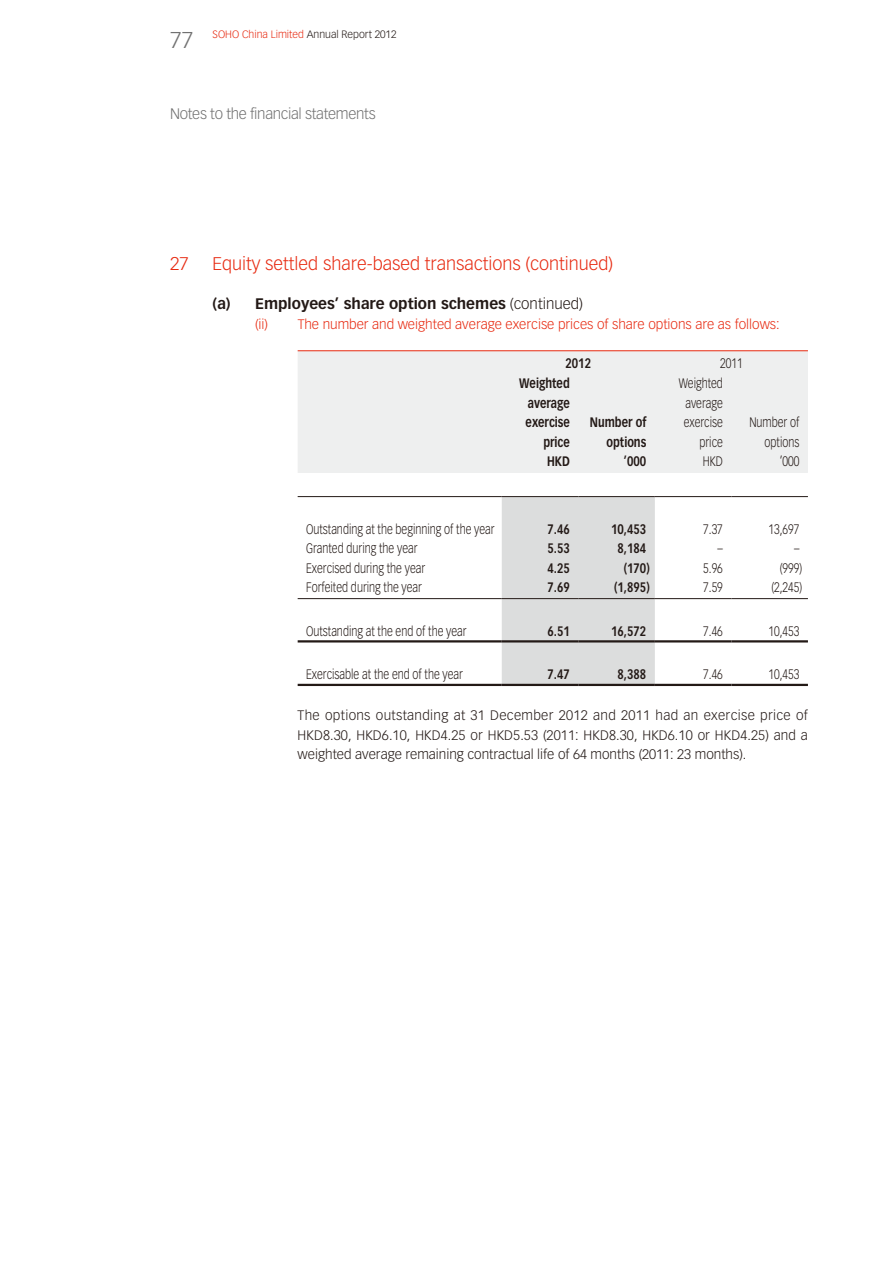
<style>
.page{position:relative;width:893px;height:1263px;background:#fff}
.page>*{position:absolute;margin:0;border:0;box-sizing:border-box;transform-origin:0 0}
.t1{font:300 18px "Vectora LT Std";color:#e72910}
.t2{font:700 15px "Vectora LT Std";color:#231916}
.t3{font:300 15px "Vectora LT Std";letter-spacing:-.02em;color:#717171}
.t4{font:300 13.5px/19.5px "Vectora LT Std";color:#231916;text-align:right;scale:.8 1}
.t5{font:300 13.5px/19.5px "Vectora LT Std";color:#231916;text-align:justify}
.t6{font:700 13.5px/19.5px "Vectora LT Std";color:#231916;text-align:right;scale:.8 1}
.t7{font:300 13.5px "Vectora LT Std";color:#e72910}
.t8{font:300 10.5px "Vectora LT Std";color:#e72910}
.s1{font-size:22.5px;color:#717171}
.s2{color:#231916}
.s3{font-weight:300}
</style>
<div class="page">
<div style="left:298px;top:351px;width:510px;height:122px;background:#eeefef"></div>
<div style="left:502px;top:497px;width:153px;height:187px;background:#dcdddd"></div>
<hr style="left:298px;top:350px;width:510px;height:1px;background:#e72910">
<hr style="left:298px;top:496px;width:204px;height:1px;background:#231916">
<hr style="left:502px;top:496px;width:76px;height:1px;background:#231916">
<hr style="left:578px;top:496px;width:77px;height:1px;background:#231916">
<hr style="left:655px;top:496px;width:76px;height:1px;background:#231916">
<hr style="left:731px;top:496px;width:77px;height:1px;background:#231916">
<hr style="left:298px;top:598px;width:204px;height:1px;background:#231916">
<hr style="left:502px;top:598px;width:76px;height:1px;background:#231916">
<hr style="left:578px;top:598px;width:77px;height:1px;background:#231916">
<hr style="left:655px;top:598px;width:76px;height:1px;background:#231916">
<hr style="left:731px;top:598px;width:77px;height:1px;background:#231916">
<hr style="left:298px;top:640px;width:204px;height:2px;background:#231916">
<hr style="left:502px;top:640px;width:76px;height:2px;background:#231916">
<hr style="left:578px;top:640px;width:77px;height:2px;background:#231916">
<hr style="left:655px;top:640px;width:76px;height:2px;background:#231916">
<hr style="left:731px;top:640px;width:77px;height:2px;background:#231916">
<hr style="left:298px;top:684px;width:204px;height:2px;background:#231916">
<hr style="left:502px;top:684px;width:76px;height:2px;background:#231916">
<hr style="left:578px;top:684px;width:77px;height:2px;background:#231916">
<hr style="left:655px;top:684px;width:76px;height:2px;background:#231916">
<hr style="left:731px;top:684px;width:77px;height:2px;background:#231916">
<p class="t8" style="left:170px;top:30px;width:228px"><span class="s1">77</span> SOHO China Limited <span class="s2">Annual Report 2012</span></p>
<p class="t3" style="left:170px;top:106px;width:207px">Notes to the financial statements</p>
<p class="t1" style="left:170px;top:255px;width:20px">27</p>
<p class="t1" style="left:213px;top:255px;width:402px">Equity settled share-based transactions (continued)</p>
<p class="t2" style="left:213px;top:297px;width:372px">(a) Employees’ share option schemes <span class="s3">(continued)</span></p>
<p class="t7" style="left:255px;top:317px;width:15px">(ii)</p>
<p class="t7" style="left:298px;top:317px;width:484px">The number and weighted average exercise prices of share options are as follows:</p>
<p class="t6" style="left:565px;top:355px;width:33px">2012</p>
<p class="t4" style="left:720px;top:355px;width:30px">2011</p>
<p class="t6" style="left:519px;top:375px;width:65px">Weighted average exercise price</p>
<p class="t4" style="left:679px;top:375px;width:57px">Weighted average exercise price</p>
<p class="t6" style="left:590px;top:414px;width:72px">Number of options</p>
<p class="t4" style="left:749px;top:414px;width:64px">Number of options</p>
<p class="t6" style="left:547px;top:453px;width:30px">HKD</p>
<p class="t6" style="left:624px;top:453px;width:29px">’000</p>
<p class="t4" style="left:703px;top:453px;width:27px">HKD</p>
<p class="t4" style="left:780px;top:453px;width:26px">’000</p>
<p class="t4" style="left:306px;top:520px;width:237px">Outstanding at the beginning of the year</p>
<p class="t6" style="left:547px;top:520px;width:29px">7.46</p>
<p class="t6" style="left:611px;top:520px;width:45px">10,453</p>
<p class="t4" style="left:703px;top:520px;width:26px">7.37</p>
<p class="t4" style="left:768px;top:520px;width:40px">13,697</p>
<p class="t4" style="left:306px;top:539px;width:141px">Granted during the year</p>
<p class="t6" style="left:547px;top:539px;width:29px">5.53</p>
<p class="t6" style="left:618px;top:539px;width:37px">8,184</p>
<p class="t4" style="left:717px;top:539px;width:8px">–</p>
<p class="t4" style="left:794px;top:539px;width:8px">–</p>
<p class="t4" style="left:306px;top:559px;width:150px">Exercised during the year</p>
<p class="t6" style="left:547px;top:559px;width:29px">4.25</p>
<p class="t6" style="left:624px;top:559px;width:34px">(170)</p>
<p class="t4" style="left:703px;top:559px;width:26px">5.96</p>
<p class="t4" style="left:780px;top:559px;width:30px">(999)</p>
<p class="t4" style="left:306px;top:578px;width:146px">Forfeited during the year</p>
<p class="t6" style="left:547px;top:578px;width:29px">7.69</p>
<p class="t6" style="left:614px;top:578px;width:46px">(1,895)</p>
<p class="t4" style="left:703px;top:578px;width:26px">7.59</p>
<p class="t4" style="left:771px;top:578px;width:40px">(2,245)</p>
<p class="t4" style="left:306px;top:622px;width:202px">Outstanding at the end of the year</p>
<p class="t6" style="left:547px;top:622px;width:29px">6.51</p>
<p class="t6" style="left:611px;top:622px;width:45px">16,572</p>
<p class="t4" style="left:703px;top:622px;width:26px">7.46</p>
<p class="t4" style="left:768px;top:622px;width:40px">10,453</p>
<p class="t4" style="left:306px;top:665px;width:198px">Exercisable at the end of the year</p>
<p class="t6" style="left:547px;top:665px;width:29px">7.47</p>
<p class="t6" style="left:618px;top:665px;width:37px">8,388</p>
<p class="t4" style="left:703px;top:665px;width:26px">7.46</p>
<p class="t4" style="left:768px;top:665px;width:40px">10,453</p>
<p class="t5" style="left:298px;top:707px;width:512px">The options outstanding at 31 December 2012 and 2011 had an exercise price of HKD8.30, HKD6.10, HKD4.25 or HKD5.53 (2011: HKD8.30, HKD6.10 or HKD4.25) and a weighted average remaining contractual life of 64 months (2011: 23 months).</p>
</div>
